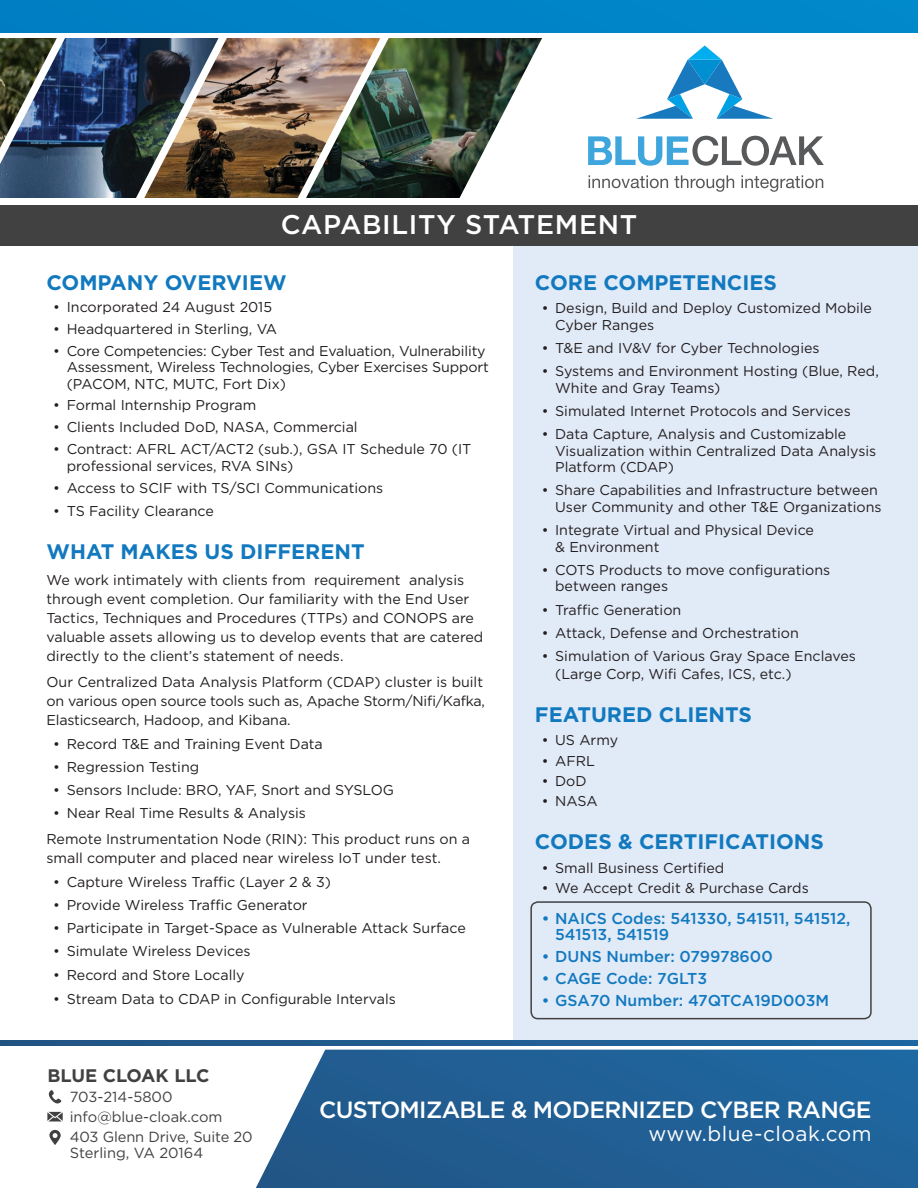
<style>
.page{position:relative;width:918px;height:1188px;background:#fff}
.page>*{position:absolute;margin:0;border:0;box-sizing:border-box;transform-origin:0 0}
.t1{font:500 27px "Gotham";letter-spacing:.025em;color:#fff}
.t2{font:500 23.4px "Gotham";letter-spacing:-.03em;color:#fff}
.t3{font:700 21px "Gotham";color:#1279bf}
.t4{font:20.85px "Gotham";letter-spacing:.025em;color:#fff}
.t5{font:700 18.15px "Gotham";color:#414142}
.t6{font:500 15.75px/16.5px "Gotham";color:#1279bf}
.t7{font:14.7px/20.1px "Gotham";color:#414142}
.t8{font:14.25px/16.5px "Gotham";color:#231f20}
</style>
<div class="page">
<div style="left:513px;top:246px;width:405px;height:794px;background:#e1eaf7"></div>
<svg style="left:256px;top:1050px;width:662px;height:138px;background:#2c6799"></svg>
<svg style="left:0;top:1040px;width:918px;height:6px;background:#205c90"></svg>
<svg style="left:636px;top:45px;width:137px;height:74px"></svg>
<svg style="left:588px;top:136px;width:236px;height:30px"></svg>
<svg style="left:589px;top:175px;width:79px;height:13px"></svg>
<svg style="left:674px;top:175px;width:60px;height:17px"></svg>
<svg style="left:741px;top:175px;width:82px;height:17px"></svg>
<svg style="left:47px;top:1112px;width:16px;height:9px"></svg>
<svg style="left:49px;top:1090px;width:12px;height:14px"></svg>
<svg style="left:49px;top:1130px;width:12px;height:15px"></svg>
<div style="left:0;top:203px;width:918px;height:43px;background:#414142"></div>
<img style="left:0;top:38px;width:144px;height:160px">
<img style="left:391px;top:38px;width:151px;height:160px">
<img style="left:144px;top:38px;width:247px;height:160px">
<img style="left:0;top:38px;width:67px;height:110px">
<div style="left:0;top:198px;width:918px;height:7px;background:#fff"></div>
<div style="left:0;top:0;width:918px;height:32px;background:#0083c7"></div>
<div style="left:530px;top:901px;width:342px;height:118px;border:2px solid #414142;border-radius:7px"></div>
<h1 class="t1" style="left:281px;top:210px;width:358px">CAPABILITY STATEMENT</h1>
<h3 class="t3" style="left:46px;top:270px;width:242px">COMPANY OVERVIEW</h3>
<p class="t8" style="left:53px;top:298px;width:220px">• Incorporated 24 August 2015</p>
<p class="t8" style="left:53px;top:320px;width:225px">• Headquartered in Sterling, VA</p>
<p class="t8" style="left:67px;top:342px;width:424px;text-indent:-13px">• Core Competencies: Cyber Test and Evaluation, Vulnerability<br>Assessment, Wireless Technologies, Cyber Exercises Support (PACOM, NTC, MUTC, Fort Dix)</p>
<p class="t8" style="left:53px;top:397px;width:205px">• Formal Internship Program</p>
<p class="t8" style="left:53px;top:419px;width:306px">• Clients Included DoD, NASA, Commercial</p>
<p class="t8" style="left:67px;top:441px;width:406px;text-indent:-13px">• Contract: AFRL ACT/ACT2 (sub.), GSA IT Schedule 70 (IT professional services, RVA SINs)</p>
<p class="t8" style="left:53px;top:479px;width:332px">• Access to SCIF with TS/SCI Communications</p>
<p class="t8" style="left:53px;top:502px;width:162px">• TS Facility Clearance</p>
<h3 class="t3" style="left:46px;top:539px;width:320px">WHAT MAKES US DIFFERENT</h3>
<p class="t8" style="left:46px;top:570px;width:438px;line-height:19px">We work intimately with clients from requirement analysis through event completion. Our familiarity with the End User Tactics, Techniques and Procedures (TTPs) and CONOPS are valuable assets allowing us to develop events that are catered directly to the client’s statement of needs.</p>
<p class="t8" style="left:46px;top:672px;width:440px;line-height:19px">Our Centralized Data Analysis Platform (CDAP) cluster is built on various open source tools such as, Apache Storm/Nifi/Kafka,<br>Elasticsearch, Hadoop, and Kibana.</p>
<p class="t8" style="left:53px;top:735px;width:271px">• Record T&amp;E and Training Event Data</p>
<p class="t8" style="left:53px;top:758px;width:148px">• Regression Testing</p>
<p class="t8" style="left:53px;top:781px;width:342px">• Sensors Include: BRO, YAF, Snort and SYSLOG</p>
<p class="t8" style="left:46px;top:800px;width:425px;line-height:26px;text-indent:7px">• Near Real Time Results &amp; Analysis<br>Remote Instrumentation Node (RIN): This product runs on a</p>
<p class="t8" style="left:46px;top:850px;width:396px">small computer and placed near wireless IoT under test.</p>
<p class="t8" style="left:53px;top:873px;width:279px">• Capture Wireless Traffic (Layer 2 &amp; 3)</p>
<p class="t8" style="left:53px;top:896px;width:256px">• Provide Wireless Traffic Generator</p>
<p class="t8" style="left:53px;top:920px;width:414px">• Participate in Target-Space as Vulnerable Attack Surface</p>
<p class="t8" style="left:53px;top:943px;width:199px">• Simulate Wireless Devices</p>
<p class="t8" style="left:53px;top:966px;width:193px">• Record and Store Locally</p>
<p class="t8" style="left:53px;top:991px;width:344px">• Stream Data to CDAP in Configurable Intervals</p>
<p class="t5" style="left:47px;top:1066px;width:164px">BLUE CLOAK LLC</p>
<h3 class="t3" style="left:535px;top:270px;width:244px">CORE COMPETENCIES</h3>
<p class="t8" style="left:555px;top:300px;width:318px;text-indent:-13px">• Design, Build and Deploy Customized Mobile<br>Cyber Ranges</p>
<p class="t8" style="left:542px;top:339px;width:280px">• T&amp;E and IV&amp;V for Cyber Technologies</p>
<p class="t8" style="left:555px;top:363px;width:325px;text-indent:-13px">• Systems and Environment Hosting (Blue, Red,<br>White and Gray Teams)</p>
<p class="t8" style="left:542px;top:402px;width:311px">• Simulated Internet Protocols and Services</p>
<p class="t8" style="left:555px;top:426px;width:323px;text-indent:-13px">• Data Capture, Analysis and Customizable<br>Visualization within Centralized Data Analysis<br>Platform (CDAP)</p>
<p class="t8" style="left:542px;top:482px;width:341px;text-align:right">• Share Capabilities and Infrastructure between<br>User Community and other T&amp;E Organizations</p>
<p class="t8" style="left:555px;top:522px;width:260px;text-indent:-13px">• Integrate Virtual and Physical Device &amp; Environment</p>
<p class="t8" style="left:555px;top:561px;width:277px;text-indent:-13px">• COTS Products to move configurations between ranges</p>
<p class="t8" style="left:542px;top:601px;width:141px">• Traffic Generation</p>
<p class="t8" style="left:542px;top:624px;width:259px">• Attack, Defense and Orchestration</p>
<p class="t8" style="left:555px;top:647px;width:302px;line-height:18px;text-indent:-13px">• Simulation of Various Gray Space Enclaves (Large Corp, Wifi Cafes, ICS, etc.)</p>
<h3 class="t3" style="left:535px;top:702px;width:218px">FEATURED CLIENTS</h3>
<p class="t8" style="left:542px;top:732px;width:78px">• US Army</p>
<p class="t8" style="left:542px;top:752px;width:55px">• AFRL</p>
<p class="t8" style="left:542px;top:772px;width:46px">• DoD</p>
<p class="t8" style="left:542px;top:793px;width:57px">• NASA</p>
<h3 class="t3" style="left:535px;top:830px;width:291px">CODES &amp; CERTIFICATIONS</h3>
<p class="t8" style="left:542px;top:859px;width:184px">• Small Business Certified</p>
<p class="t8" style="left:542px;top:879px;width:269px">• We Accept Credit &amp; Purchase Cards</p>
<p class="t6" style="left:555px;top:910px;width:297px;text-indent:-13px">• NAICS Codes: 541330, 541511, 541512,<br>541513, 541519</p>
<p class="t6" style="left:542px;top:948px;width:233px">• DUNS Number: 079978600</p>
<p class="t6" style="left:542px;top:970px;width:167px">• CAGE Code: 7GLT3</p>
<p class="t6" style="left:542px;top:992px;width:289px">• GSA70 Number: 47QTCA19D003M</p>
<p class="t7" style="left:70px;top:1086px;width:184px">703-214-5800 info@blue-cloak.com<br>403 Glenn Drive, Suite 20</p>
<p class="t7" style="left:70px;top:1142px;width:135px">Sterling, VA 20164</p>
<h2 class="t2" style="left:319px;top:1096px;width:554px">CUSTOMIZABLE &amp; MODERNIZED CYBER RANGE</h2>
<h3 class="t4" style="left:648px;top:1122px;width:225px">www.blue-cloak.com</h3>
</div>
